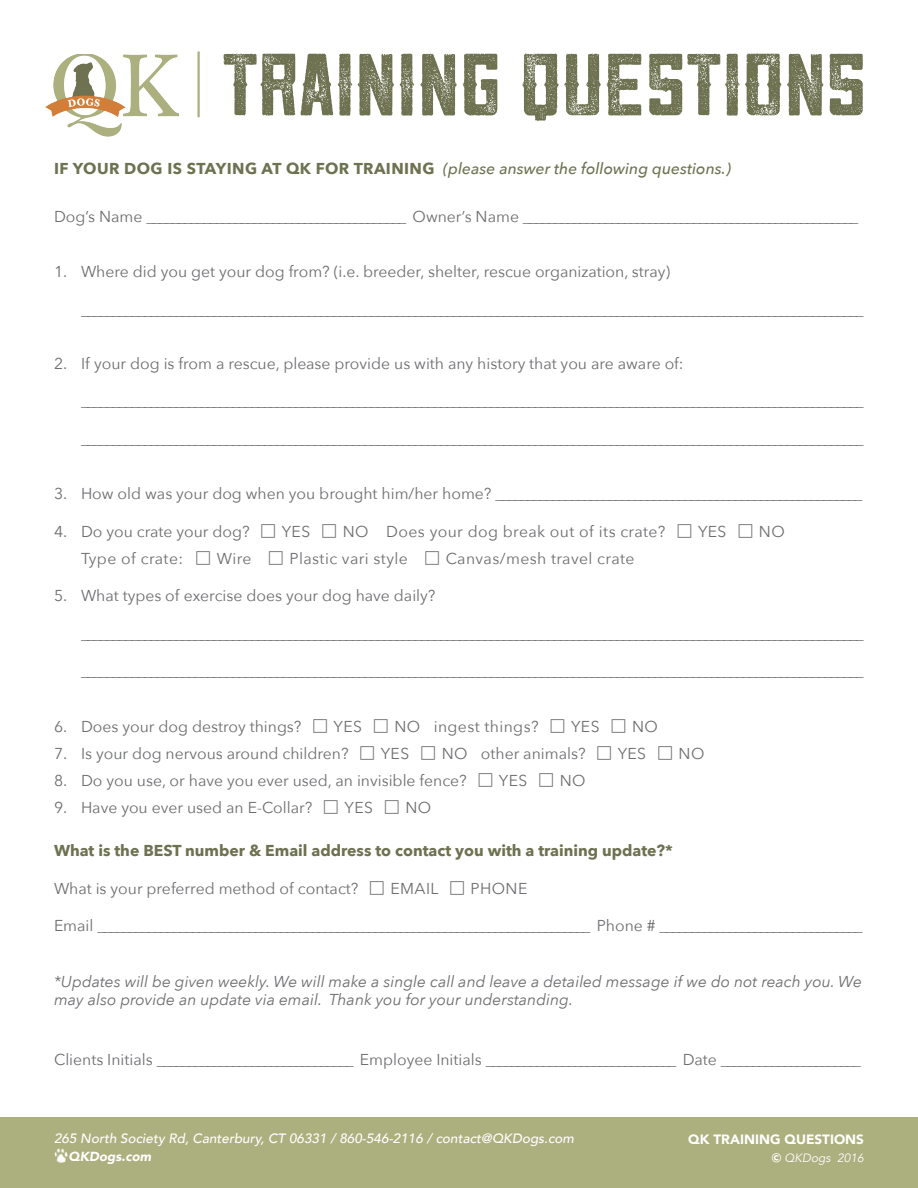
<style>
.page{position:relative;width:918px;height:1188px;background:#fff}
.page>*{position:absolute;margin:0;border:0;box-sizing:border-box;transform-origin:0 0}
.t1{font:15.75px "Avenir Next";color:#6c6d70}
.t2{font:italic 15.75px/18px "Avenir Next";color:#6c6d70}
.t3{font:15.75px "Avenir Next";letter-spacing:.025em;color:#6c6d70}
.t4{font:italic 500 15.75px "Avenir Next";color:#6e7251}
.t5{font:700 15.75px "Avenir Next";color:#6e7251}
.t6{font:italic 500 13.5px "Avenir";color:#fff}
.t7{font:900 13.5px "Avenir";color:#fff}
.t8{font:italic 900 13.2px "Avenir";color:#fff}
.t9{font:italic 12px "Avenir";color:#fff}
.s1{font-weight:700;font-style:normal}
.s2{font-family:"Avenir Next";font-weight:700;font-style:normal}
</style>
<div class="page">
<img style="left:45px;top:54px;width:134px;height:82px">
<svg style="left:224px;top:53px;width:639px;height:68px"></svg>
<hr style="left:197px;top:51px;width:3px;height:66px;background:#acaf7e">
<div style="left:0;top:1118px;width:918px;height:70px;background:#acaf7e"></div>
<img style="left:54px;top:1148px;width:14px;height:15px">
<p class="t4" style="left:54px;top:155px;width:678px"><span class="s1">IF YOUR DOG IS STAYING AT QK FOR TRAINING</span> (please answer the following questions.)</p>
<p class="t1" style="left:54px;top:203px;width:806px">Dog’s Name _________________________________________ Owner’s Name _____________________________________________________</p>
<p class="t1" style="left:54px;top:259px;width:618px">1. Where did you get your dog from? (i.e. breeder, shelter, rescue organization, stray)</p>
<p class="t1" style="left:81px;top:296px;width:784px">____________________________________________________________________________________________________________________________</p>
<p class="t1" style="left:54px;top:350px;width:631px">2. If your dog is from a rescue, please provide us with any history that you are aware of:</p>
<p class="t1" style="left:81px;top:388px;width:784px">____________________________________________________________________________________________________________________________</p>
<p class="t1" style="left:81px;top:425px;width:784px">____________________________________________________________________________________________________________________________</p>
<p class="t1" style="left:54px;top:481px;width:810px">3. How old was your dog when you brought him/her home? __________________________________________________________</p>
<p class="t1" style="left:54px;top:518px;width:197px">4. Do you crate your dog?</p>
<p class="t1" style="left:282px;top:518px;width:30px">YES</p>
<p class="t3" style="left:343px;top:518px;width:324px">NO Does your dog break out of its crate?</p>
<p class="t1" style="left:698px;top:518px;width:30px">YES</p>
<p class="t1" style="left:759px;top:518px;width:27px">NO</p>
<p class="t3" style="left:81px;top:545px;width:104px">Type of crate:</p>
<p class="t1" style="left:217px;top:545px;width:36px">Wire</p>
<p class="t3" style="left:290px;top:545px;width:120px">Plastic vari style</p>
<p class="t3" style="left:446px;top:545px;width:190px">Canvas/mesh travel crate</p>
<p class="t1" style="left:54px;top:583px;width:383px">5. What types of exercise does your dog have daily?</p>
<p class="t1" style="left:81px;top:620px;width:784px">____________________________________________________________________________________________________________________________</p>
<p class="t1" style="left:81px;top:658px;width:784px">____________________________________________________________________________________________________________________________</p>
<p class="t1" style="left:54px;top:713px;width:249px">6. Does your dog destroy things?</p>
<p class="t1" style="left:334px;top:713px;width:30px">YES</p>
<p class="t3" style="left:395px;top:713px;width:146px">NO ingest things?</p>
<p class="t1" style="left:571px;top:713px;width:30px">YES</p>
<p class="t1" style="left:632px;top:713px;width:27px">NO</p>
<p class="t1" style="left:54px;top:740px;width:296px">7. Is your dog nervous around children?</p>
<p class="t1" style="left:381px;top:740px;width:30px">YES</p>
<p class="t1" style="left:442px;top:740px;width:145px">NO other animals?</p>
<p class="t1" style="left:618px;top:740px;width:30px">YES</p>
<p class="t1" style="left:679px;top:740px;width:27px">NO</p>
<p class="t1" style="left:54px;top:767px;width:414px">8. Do you use, or have you ever used, an invisible fence?</p>
<p class="t1" style="left:499px;top:767px;width:30px">YES</p>
<p class="t1" style="left:560px;top:767px;width:27px">NO</p>
<p class="t1" style="left:54px;top:794px;width:260px">9. Have you ever used an E-Collar?</p>
<p class="t1" style="left:344px;top:794px;width:30px">YES</p>
<p class="t1" style="left:405px;top:794px;width:27px">NO</p>
<p class="t5" style="left:54px;top:837px;width:620px">What is the BEST number &amp; Email address to contact you with a training update?*</p>
<p class="t1" style="left:54px;top:875px;width:306px">What is your preferred method of contact?</p>
<p class="t1" style="left:391px;top:875px;width:50px">EMAIL</p>
<p class="t1" style="left:471px;top:875px;width:58px">PHONE</p>
<p class="t1" style="left:54px;top:913px;width:810px">Email ______________________________________________________________________________ Phone # ________________________________</p>
<p class="t2" style="left:54px;top:972px;width:810px">*Updates will be given weekly. We will make a single call and leave a detailed message if we do not reach you. We may also provide an update via email. Thank you for your understanding.</p>
<p class="t1" style="left:54px;top:1046px;width:808px">Clients Initials _______________________________ Employee Initials ______________________________ Date ______________________</p>
<p class="t6" style="left:54px;top:1130px;width:522px">265 North Society Rd, Canterbury, CT 06331 / 860-546-2116 / contact@QKDogs.com</p>
<p class="t8" style="left:69px;top:1145px;width:84px">QKDogs.com</p>
<p class="t7" style="left:688px;top:1128px;width:177px">QK TRAINING QUESTIONS</p>
<p class="t9" style="left:772px;top:1151px;width:94px"><span class="s2">©</span> QKDogs 2016</p>
</div>
